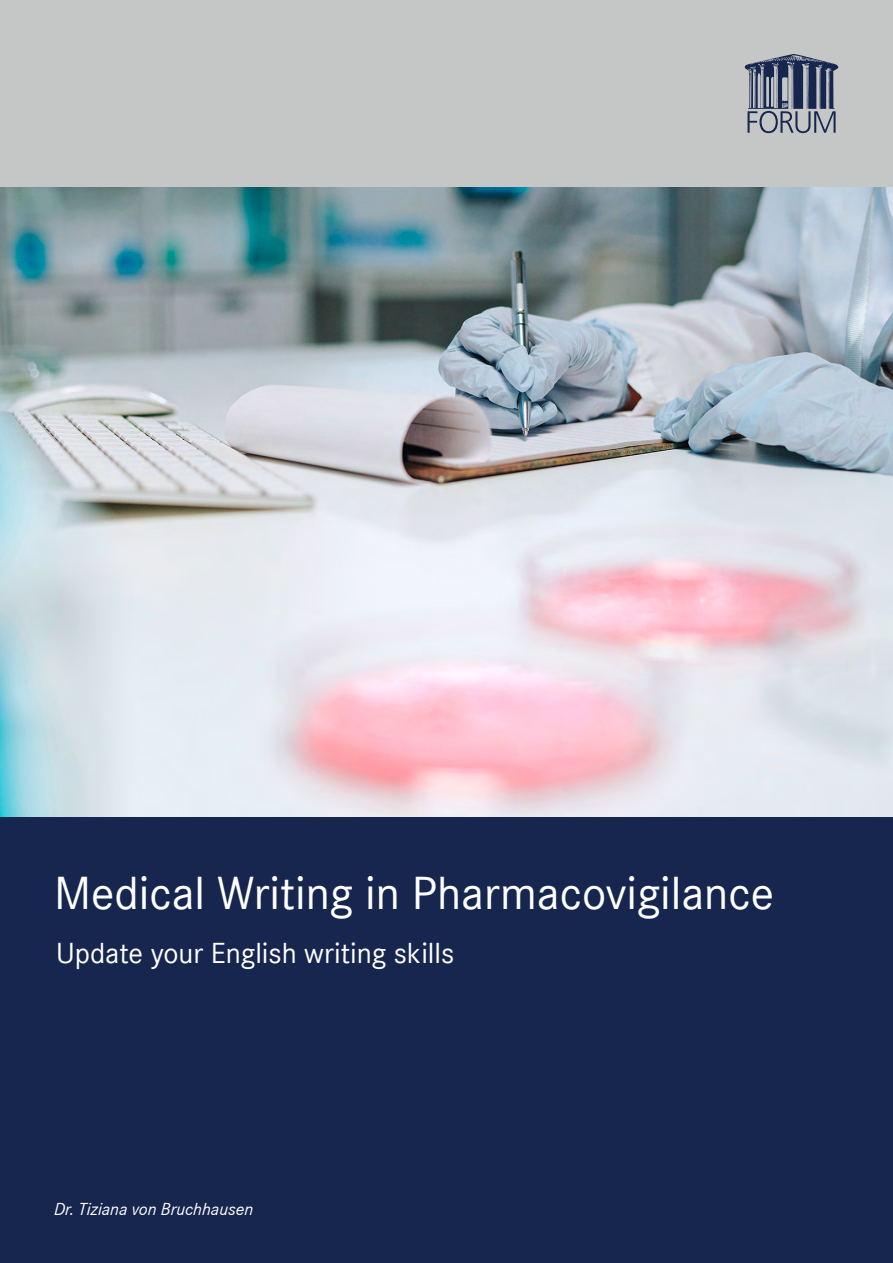
<style>
.page{position:relative;width:893px;height:1263px;background:#fff}
.page>*{position:absolute;margin:0;border:0;box-sizing:border-box;transform-origin:0 0}
.t1{font:48px "Corporate S";color:#fff}
.t2{font:30px "Corporate S";color:#fff}
.t3{font:italic 18px "Corporate S";color:#fff}
</style>
<div class="page">
<div style="left:0;top:0;width:893px;height:196px;background:#c5c6c6"></div>
<svg style="left:745px;top:54px;width:93px;height:79px"></svg>
<div style="left:0;top:812px;width:893px;height:451px;background:#17264f"></div>
<img style="left:0;top:187px;width:893px;height:629px">
<p class="t1" style="left:54px;top:866px;width:722px">Medical Writing in Pharmacovigilance</p>
<p class="t2" style="left:56px;top:936px;width:400px">Update your English writing skills</p>
<p class="t3" style="left:54px;top:1199px;width:201px">Dr. Tiziana von Bruchhausen</p>
</div>
